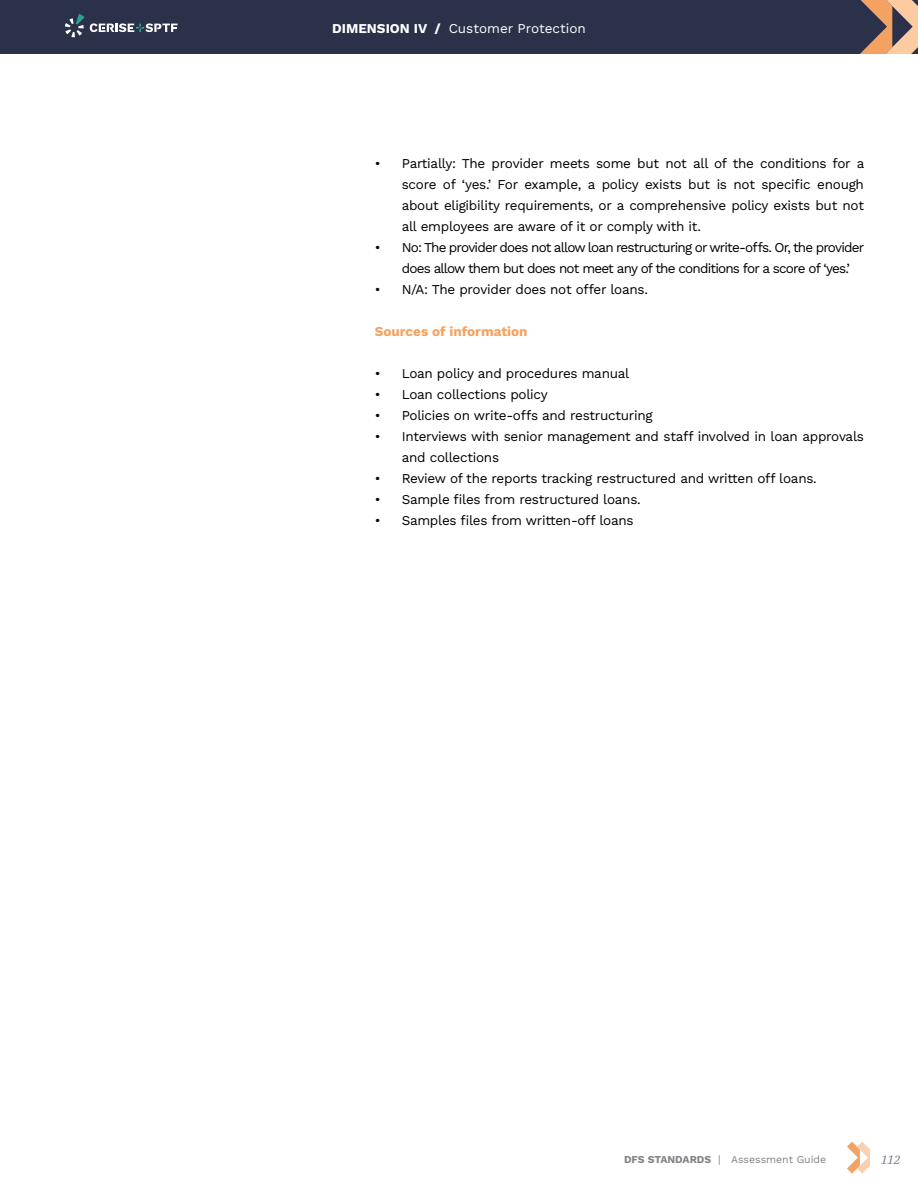
<style>
.page{position:relative;width:918px;height:1188px;background:#fff}
.page>*{position:absolute;margin:0;border:0;box-sizing:border-box;transform-origin:0 0}
.t1{font:13.5px/21px "Work Sans";letter-spacing:-.02em;color:#000;text-align:justify}
.t2{font:13.5px/21px "Work Sans";letter-spacing:-.06em;color:#000}
.t3{font:13.5px "Work Sans";color:#fff}
.t4{font:700 13.5px "Work Sans";color:#f4a261}
.t5{font:italic 12px "IBM Plex Serif Text";color:#827c8a}
.t6{font:10.5px "Work Sans";color:#808285}
.s1{font-weight:700}
</style>
<div class="page">
<svg style="left:847px;top:1142px;width:23px;height:32px"></svg>
<div style="left:0;top:0;width:918px;height:54px;background:#2b3149"></div>
<p class="t3" style="left:332px;top:18px;width:255px"><span class="s1">DIMENSION IV /</span> Customer Protection</p>
<p class="t1" style="left:402px;top:152px;width:464px;text-indent:-27px">• Partially: The provider meets some but not all of the conditions for a score of ‘yes.’ For example, a policy exists but is not specific enough about eligibility requirements, or a comprehensive policy exists but not all employees are aware of it or comply with it.</p>
<p class="t2" style="left:402px;top:236px;width:464px;text-indent:-27px">• No: The provider does not allow loan restructuring or write-offs. Or, the provider does allow them but does not meet any of the conditions for a score of ‘yes.’</p>
<p class="t1" style="left:375px;top:278px;width:275px">• N/A: The provider does not offer loans.</p>
<p class="t4" style="left:375px;top:321px;width:154px">Sources of information</p>
<p class="t1" style="left:375px;top:362px;width:256px">• Loan policy and procedures manual</p>
<p class="t1" style="left:375px;top:383px;width:174px">• Loan collections policy</p>
<p class="t1" style="left:375px;top:404px;width:280px">• Policies on write-offs and restructuring</p>
<p class="t1" style="left:402px;top:425px;width:464px;text-indent:-27px">• Interviews with senior management and staff involved in loan approvals and collections</p>
<p class="t1" style="left:375px;top:467px;width:444px">• Review of the reports tracking restructured and written off loans.</p>
<p class="t1" style="left:375px;top:488px;width:268px">• Sample files from restructured loans.</p>
<p class="t1" style="left:375px;top:509px;width:260px">• Samples files from written-off loans</p>
<p class="t6" style="left:624px;top:1152px;width:204px"><span class="s1">DFS STANDARDS</span> | Assessment Guide</p>
<p class="t5" style="left:881px;top:1151px;width:21px">112</p>
</div>
